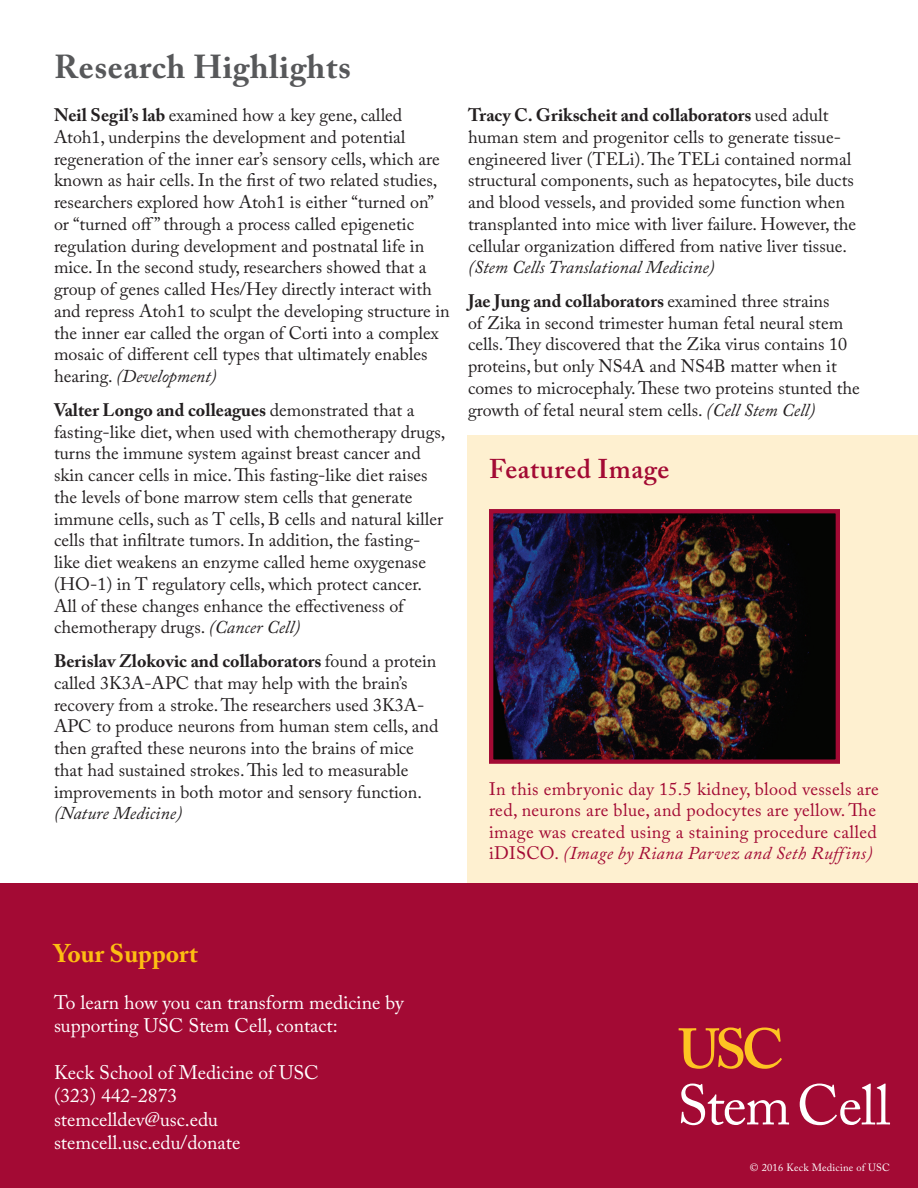
<style>
.page{position:relative;width:918px;height:1188px;background:#fff}
.page>*{position:absolute;margin:0;border:0;box-sizing:border-box;transform-origin:0 0}
.t1{font:700 33px "Adobe Caslon Pro";letter-spacing:.02em;color:#57585a}
.t2{font:600 27px "Adobe Caslon Pro";letter-spacing:.02em;color:#a30a34}
.t3{font:700 25.5px "Adobe Caslon Pro";color:#fdbe12}
.t4{font:19.5px/23.4px "Adobe Caslon Pro";color:#fff}
.t5{font:18px/21.8px "Adobe Caslon Pro";color:#231f20}
.t6{font:18px/21.6px "Adobe Caslon Pro";letter-spacing:.02em;color:#a30a34}
.t7{font:italic 18px/33.8px "Adobe Caslon Pro";color:#231f20}
.t8{font:10.5px "Adobe Caslon Pro";letter-spacing:.02em;color:#fff}
.s1{font-weight:700}
.s2{font-style:italic}
.s3{font-weight:700;font-style:normal}
.s4{font-style:normal}
</style>
<div class="page">
<div style="left:467px;top:435px;width:451px;height:467px;background:#fef0d0"></div>
<div style="left:0;top:884px;width:918px;height:304px;background:#a30a34"></div>
<img style="left:494px;top:514px;width:341px;height:245px">
<div style="left:489px;top:509px;width:351px;height:255px;border:4px solid #a30a34"></div>
<svg style="left:681px;top:1084px;width:108px;height:41px"></svg>
<svg style="left:800px;top:1084px;width:90px;height:41px"></svg>
<svg style="left:679px;top:1027px;width:103px;height:42px"></svg>
<h1 class="t1" style="left:54px;top:48px;width:298px">Research Highlights</h1>
<p class="t5" style="left:54px;top:104px;width:397px"><span class="s1">Neil Segil’s lab</span> examined how a key gene, called Atoh1, underpins the development and potential regeneration of the inner ear’s sensory cells, which are known as hair cells. In the first of two related studies, researchers explored how Atoh1 is either “turned on” or “turned off” through a process called epigenetic regulation during development and postnatal life in mice. In the second study, researchers showed that a group of genes called Hes/Hey directly interact with and repress Atoh1 to sculpt the developing structure in the inner ear called the organ of Corti into a complex mosaic of different cell types that ultimately enables hearing. <span class="s2">(Development)</span></p>
<p class="t5" style="left:54px;top:399px;width:393px"><span class="s1">Valter Longo and colleagues</span> demonstrated that a fasting-like diet, when used with chemotherapy drugs, turns the immune system against breast cancer and skin cancer cells in mice. This fasting-like diet raises the levels of bone marrow stem cells that generate immune cells, such as T cells, B cells and natural killer cells that infiltrate tumors. In addition, the fasting&shy;like diet weakens an enzyme called heme oxygenase (HO-1) in T regulatory cells, which protect cancer.<br>All of these changes enhance the effectiveness of chemotherapy drugs. <span class="s2">(Cancer Cell)</span></p>
<p class="t5" style="left:54px;top:650px;width:386px"><span class="s1">Berislav Zlokovic and collaborators</span> found a protein called 3K3A-APC that may help with the brain’s recovery from a stroke. The researchers used 3K3A-APC to produce neurons from human stem cells, and then grafted these neurons into the brains of mice that had sustained strokes. This led to measurable improvements in both motor and sensory function.</p>
<p class="t7" style="left:54px;top:796px;width:130px">(Nature Medicine)</p>
<p class="t5" style="left:468px;top:104px;width:390px"><span class="s1">Tracy C. Grikscheit and collaborators</span> used adult human stem and progenitor cells to generate tissue&shy;engineered liver (TELi). The TELi contained normal structural components, such as hepatocytes, bile ducts and blood vessels, and provided some function when transplanted into mice with liver failure. However, the cellular organization differed from native liver tissue.</p>
<p class="t7" style="left:468px;top:250px;width:363px">(Stem Cells Translational Medicine)<br><span class="s3">Jae Jung and collaborators</span> <span class="s4">examined three strains</span></p>
<p class="t5" style="left:468px;top:312px;width:393px">of Zika in second trimester human fetal neural stem cells. They discovered that the Zika virus contains 10 proteins, but only NS4A and NS4B matter when it comes to microcephaly. These two proteins stunted the growth of fetal neural stem cells. <span class="s2">(Cell Stem Cell)</span></p>
<h2 class="t2" style="left:489px;top:453px;width:182px">Featured Image</h2>
<p class="t6" style="left:489px;top:778px;width:391px">In this embryonic day 15.5 kidney, blood vessels are red, neurons are blue, and podocytes are yellow. The image was created using a staining procedure called iDISCO. <span class="s2">(Image by Riana Parvez and Seth Ruffins)</span></p>
<h3 class="t3" style="left:54px;top:938px;width:145px">Your Support</h3>
<p class="t4" style="left:54px;top:990px;width:351px">To learn how you can transform medicine by supporting USC Stem Cell, contact:</p>
<p class="t4" style="left:54px;top:1061px;width:266px">Keck School of Medicine of USC (323) 442-2873 stemcelldev@usc.edu stemcell.usc.edu/donate</p>
<p class="t8" style="left:750px;top:1161px;width:142px">© 2016 Keck Medicine of USC</p>
</div>
